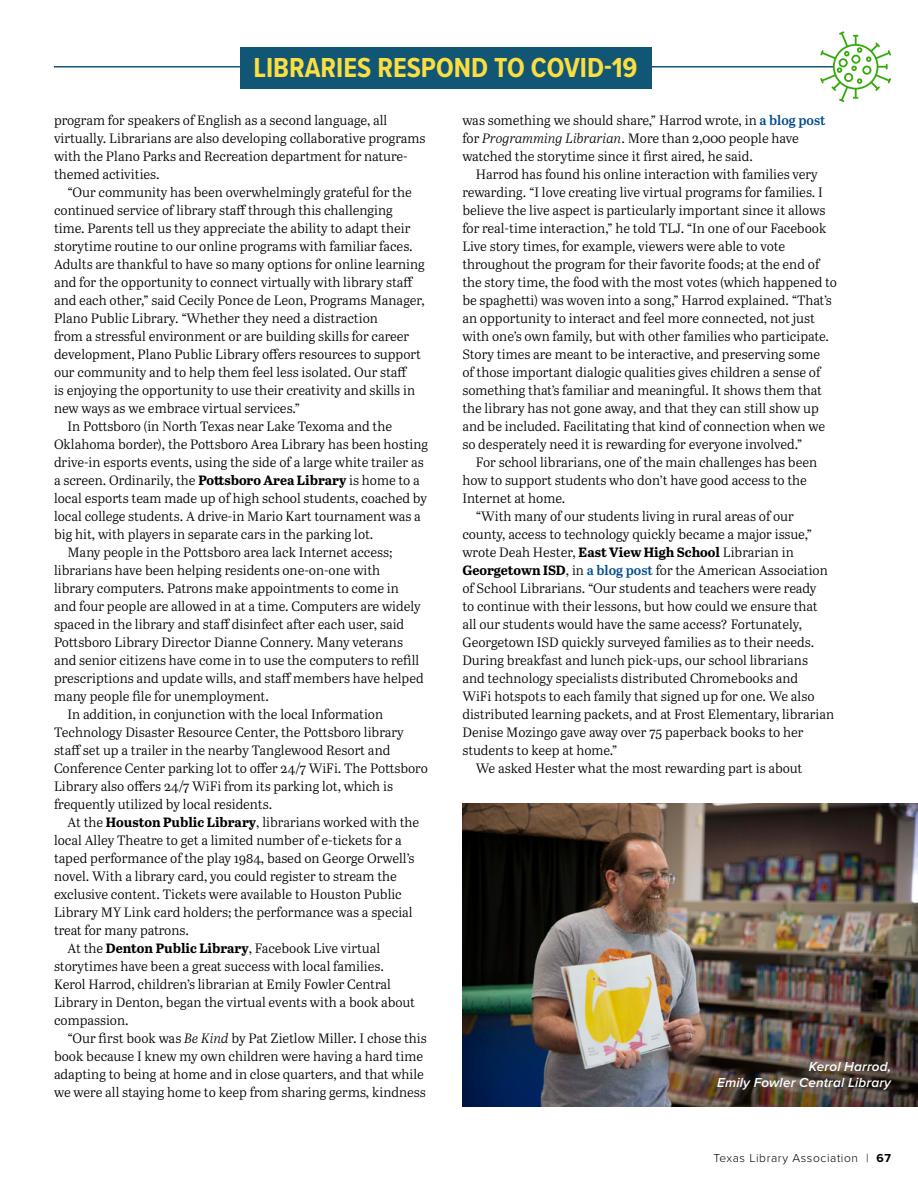
<style>
.page{position:relative;width:918px;height:1188px;background:#fff}
.page>*{position:absolute;margin:0;border:0;box-sizing:border-box;transform-origin:0 0}
.t1{font:700 28.5px "Proxima Nova Cond";color:#fbde3f}
.t2{font:13.5px/18px "Abril Text Lt";color:#000}
.t3{font:italic 600 13.5px/16.2px "Proxima Nova";letter-spacing:.01em;color:#fff;text-align:right}
.t4{font:300 12px "Proxima Nova";letter-spacing:.05em;color:#000}
.s1{font-family:"Abril Text";font-weight:700}
.s2{font-style:italic}
.s3{font-family:"Abril Text";font-weight:600;color:#004a8f}
.s4{font-weight:700}
</style>
<div class="page">
<hr style="left:54px;top:66px;width:783px;height:2px;background:#125676">
<div style="left:240px;top:47px;width:411px;height:42px;background:#125676"></div>
<img style="left:462px;top:803px;width:456px;height:304px">
<svg style="left:820px;top:31px;width:71px;height:71px"></svg>
<h1 class="t1" style="left:253px;top:46px;width:386px">LIBRARIES RESPOND TO COVID-19</h1>
<p class="t2" style="left:54px;top:111px;width:373px">program for speakers of English as a second language, all virtually. Librarians are also developing collaborative programs with the Plano Parks and Recreation department for nature&shy;themed activities.</p>
<p class="t2" style="left:68px;top:183px;width:346px">“Our community has been overwhelmingly grateful for the</p>
<p class="t2" style="left:54px;top:201px;width:340px">continued service of library staff through this challenging</p>
<p class="t2" style="left:54px;top:219px;width:358px">time. Parents tell us they appreciate the ability to adapt their</p>
<p class="t2" style="left:54px;top:237px;width:360px">storytime routine to our online programs with familiar faces.</p>
<p class="t2" style="left:54px;top:255px;width:372px">Adults are thankful to have so many options for online learning</p>
<p class="t2" style="left:54px;top:273px;width:361px">and for the opportunity to connect virtually with library staff</p>
<p class="t2" style="left:54px;top:291px;width:372px">and each other,” said Cecily Ponce de Leon, Programs Manager,</p>
<p class="t2" style="left:54px;top:309px;width:325px">Plano Public Library. “Whether they need a distraction</p>
<p class="t2" style="left:54px;top:327px;width:357px">from a stressful environment or are building skills for career</p>
<p class="t2" style="left:54px;top:345px;width:369px">development, Plano Public Library offers resources to support</p>
<p class="t2" style="left:54px;top:363px;width:355px">our community and to help them feel less isolated. Our staff</p>
<p class="t2" style="left:54px;top:381px;width:363px">is enjoying the opportunity to use their creativity and skills in</p>
<p class="t2" style="left:54px;top:399px;width:248px">new ways as we embrace virtual services.”</p>
<p class="t2" style="left:68px;top:417px;width:326px">In Pottsboro (in North Texas near Lake Texoma and the</p>
<p class="t2" style="left:54px;top:435px;width:376px">Oklahoma border), the Pottsboro Area Library has been hosting</p>
<p class="t2" style="left:54px;top:453px;width:371px">drive-in esports events, using the side of a large white trailer as</p>
<p class="t2" style="left:54px;top:471px;width:367px">a screen. Ordinarily, the <span class="s1">Pottsboro Area Library</span> is home to a</p>
<p class="t2" style="left:54px;top:489px;width:375px">local esports team made up of high school students, coached by</p>
<p class="t2" style="left:54px;top:507px;width:368px">local college students. A drive-in Mario Kart tournament was a</p>
<p class="t2" style="left:54px;top:525px;width:321px">big hit, with players in separate cars in the parking lot.</p>
<p class="t2" style="left:68px;top:543px;width:326px">Many people in the Pottsboro area lack Internet access;</p>
<p class="t2" style="left:54px;top:561px;width:328px">librarians have been helping residents one-on-one with</p>
<p class="t2" style="left:54px;top:579px;width:346px">library computers. Patrons make appointments to come in</p>
<p class="t2" style="left:54px;top:597px;width:368px">and four people are allowed in at a time. Computers are widely</p>
<p class="t2" style="left:54px;top:615px;width:352px">spaced in the library and staff disinfect after each user, said</p>
<p class="t2" style="left:54px;top:633px;width:351px">Pottsboro Library Director Dianne Connery. Many veterans</p>
<p class="t2" style="left:54px;top:651px;width:367px">and senior citizens have come in to use the computers to refill</p>
<p class="t2" style="left:54px;top:669px;width:371px">prescriptions and update wills, and staff members have helped</p>
<p class="t2" style="left:54px;top:687px;width:216px">many people file for unemployment.</p>
<p class="t2" style="left:68px;top:705px;width:317px">In addition, in conjunction with the local Information</p>
<p class="t2" style="left:54px;top:723px;width:351px">Technology Disaster Resource Center, the Pottsboro library</p>
<p class="t2" style="left:54px;top:741px;width:338px">staff set up a trailer in the nearby Tanglewood Resort and</p>
<p class="t2" style="left:54px;top:759px;width:375px">Conference Center parking lot to offer 24/7 WiFi. The Pottsboro</p>
<p class="t2" style="left:54px;top:777px;width:341px">Library also offers 24/7 WiFi from its parking lot, which is</p>
<p class="t2" style="left:54px;top:795px;width:220px">frequently utilized by local residents.</p>
<p class="t2" style="left:68px;top:813px;width:353px">At the <span class="s1">Houston Public Library</span>, librarians worked with the</p>
<p class="t2" style="left:54px;top:831px;width:349px">local Alley Theatre to get a limited number of e-tickets for a</p>
<p class="t2" style="left:54px;top:849px;width:362px">taped performance of the play 1984, based on George Orwell’s</p>
<p class="t2" style="left:54px;top:867px;width:344px">novel. With a library card, you could register to stream the</p>
<p class="t2" style="left:54px;top:885px;width:349px">exclusive content. Tickets were available to Houston Public</p>
<p class="t2" style="left:54px;top:903px;width:360px">Library MY Link card holders; the performance was a special</p>
<p class="t2" style="left:54px;top:921px;width:137px">treat for many patrons.</p>
<p class="t2" style="left:68px;top:939px;width:314px">At the <span class="s1">Denton Public Library</span>, Facebook Live virtual</p>
<p class="t2" style="left:54px;top:957px;width:332px">storytimes have been a great success with local families.</p>
<p class="t2" style="left:54px;top:975px;width:339px">Kerol Harrod, children’s librarian at Emily Fowler Central</p>
<p class="t2" style="left:54px;top:993px;width:363px">Library in Denton, began the virtual events with a book about</p>
<p class="t2" style="left:54px;top:1011px;width:76px">compassion.</p>
<p class="t2" style="left:68px;top:1029px;width:361px">“Our first book was <span class="s2">Be Kind</span> by Pat Zietlow Miller. I chose this</p>
<p class="t2" style="left:54px;top:1047px;width:371px">book because I knew my own children were having a hard time</p>
<p class="t2" style="left:54px;top:1065px;width:371px">adapting to being at home and in close quarters, and that while</p>
<p class="t2" style="left:54px;top:1083px;width:373px">we were all staying home to keep from sharing germs, kindness</p>
<p class="t2" style="left:462px;top:111px;width:365px">was something we should share,” Harrod wrote, in <span class="s3">a blog post </span>for <span class="s2">Programming Librarian</span>. More than 2,000 people have watched the storytime since it first aired, he said.</p>
<p class="t2" style="left:462px;top:165px;width:376px;text-indent:14px">Harrod has found his online interaction with families very rewarding. “I love creating live virtual programs for families. I believe the live aspect is particularly important since it allows for real-time interaction,” he told TLJ. “In one of our Facebook Live story times, for example, viewers were able to vote throughout the program for their favorite foods; at the end of the story time, the food with the most votes (which happened to be spaghetti) was woven into a song,” Harrod explained. “That’s an opportunity to interact and feel more connected, not just with one’s own family, but with other families who participate.<br>Story times are meant to be interactive, and preserving some<br>of those important dialogic qualities gives children a sense of something that’s familiar and meaningful. It shows them that the library has not gone away, and that they can still show up and be included. Facilitating that kind of connection when we so desperately need it is rewarding for everyone involved.”</p>
<p class="t2" style="left:476px;top:453px;width:343px">For school librarians, one of the main challenges has been</p>
<p class="t2" style="left:462px;top:471px;width:346px">how to support students who don’t have good access to the</p>
<p class="t2" style="left:462px;top:489px;width:105px">Internet at home.</p>
<p class="t2" style="left:476px;top:507px;width:320px">“With many of our students living in rural areas of our</p>
<p class="t2" style="left:462px;top:525px;width:351px">county, access to technology quickly became a major issue,”</p>
<p class="t2" style="left:462px;top:543px;width:333px">wrote Deah Hester, <span class="s1">East View High School</span> Librarian in</p>
<p class="t2" style="left:462px;top:561px;width:367px"><span class="s1">Georgetown ISD</span>, in <span class="s3">a blog post</span> for the American Association</p>
<p class="t2" style="left:462px;top:579px;width:356px">of School Librarians. “Our students and teachers were ready</p>
<p class="t2" style="left:462px;top:597px;width:357px">to continue with their lessons, but how could we ensure that</p>
<p class="t2" style="left:462px;top:615px;width:341px">all our students would have the same access? Fortunately,</p>
<p class="t2" style="left:462px;top:633px;width:353px">Georgetown ISD quickly surveyed families as to their needs.</p>
<p class="t2" style="left:462px;top:651px;width:347px">During breakfast and lunch pick-ups, our school librarians</p>
<p class="t2" style="left:462px;top:669px;width:337px">and technology specialists distributed Chromebooks and</p>
<p class="t2" style="left:462px;top:687px;width:354px">WiFi hotspots to each family that signed up for one. We also</p>
<p class="t2" style="left:462px;top:705px;width:373px">distributed learning packets, and at Frost Elementary, librarian</p>
<p class="t2" style="left:462px;top:723px;width:343px">Denise Mozingo gave away over 75 paperback books to her</p>
<p class="t2" style="left:462px;top:741px;width:157px">students to keep at home.”</p>
<p class="t2" style="left:476px;top:759px;width:328px">We asked Hester what the most rewarding part is about</p>
<p class="t3" style="left:717px;top:1058px;width:175px">Kerol Harrod,<br>Emily Fowler Central Library</p>
<p class="t4" style="left:713px;top:1149px;width:179px">Texas Library Association | <span class="s4">67</span></p>
</div>
